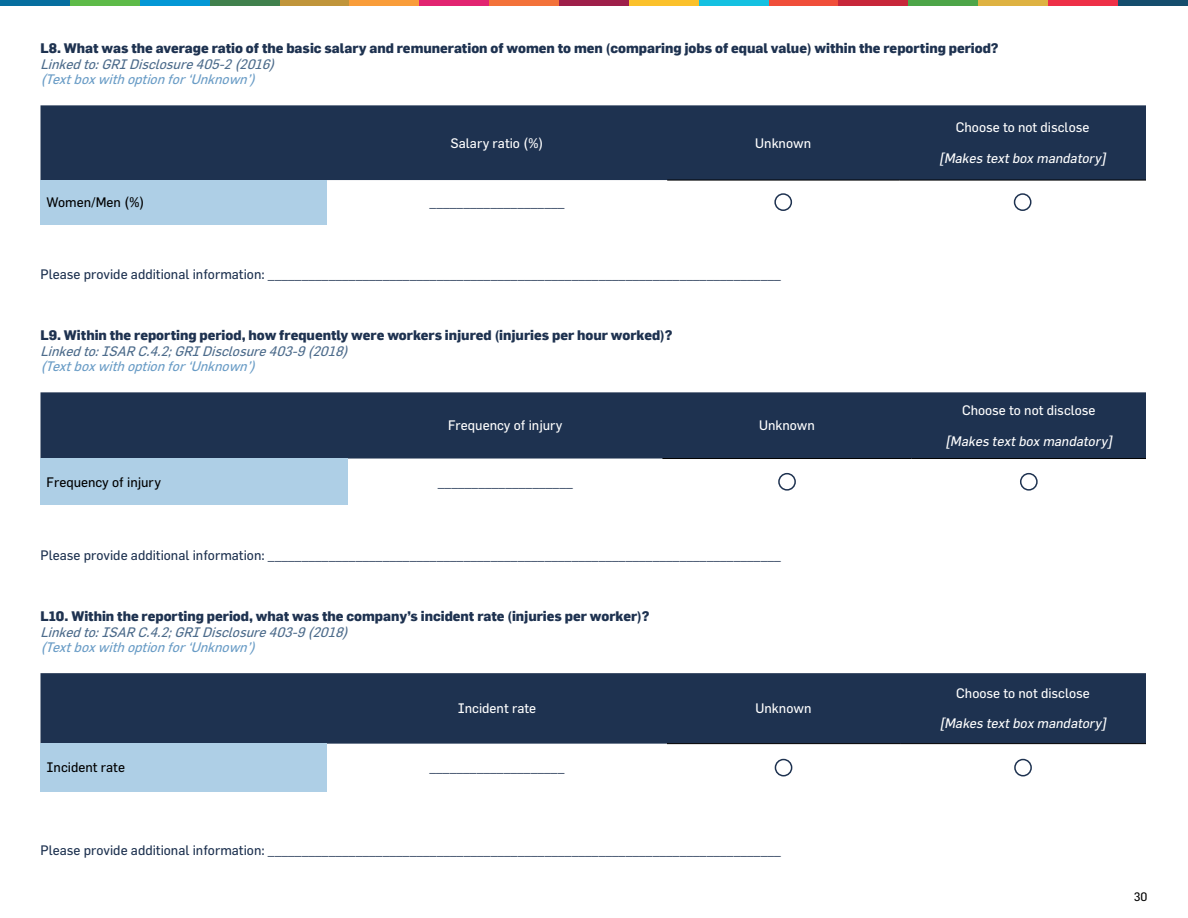
<style>
.page{position:relative;width:1188px;height:918px;background:#fff}
.page>*{position:absolute;margin:0;border:0;box-sizing:border-box;transform-origin:0 0}
.t1{font:13.5px "Flama";color:#1e3250}
.t2{font:800 13.5px "Flama";color:#1e3250}
.t3{font:13.5px "Flama";color:#fff}
.t4{font:italic 13.5px "Flama";color:#4c6b8b}
.t5{font:italic 13.5px "Flama";color:#699cc6}
.t6{font:italic 13.5px "Flama";color:#fff}
.t7{font:13.5px "Flama";color:#000}
.t8{font:12px "Flama";color:#000}
</style>
<div class="page">
<div style="left:1118px;top:0;width:70px;height:6px;background:#154d6d"></div>
<div style="left:1048px;top:0;width:70px;height:6px;background:#ee3047"></div>
<div style="left:978px;top:0;width:70px;height:6px;background:#deb242"></div>
<div style="left:908px;top:0;width:70px;height:6px;background:#4da548"></div>
<div style="left:838px;top:0;width:70px;height:6px;background:#c7273a"></div>
<div style="left:769px;top:0;width:69px;height:6px;background:#f04e3a"></div>
<div style="left:699px;top:0;width:70px;height:6px;background:#15c1e1"></div>
<div style="left:629px;top:0;width:70px;height:6px;background:#fbc12b"></div>
<div style="left:559px;top:0;width:70px;height:6px;background:#9e1f4a"></div>
<div style="left:489px;top:0;width:70px;height:6px;background:#f3723a"></div>
<div style="left:419px;top:0;width:70px;height:6px;background:#e22471"></div>
<div style="left:349px;top:0;width:70px;height:6px;background:#f99d3a"></div>
<div style="left:279px;top:0;width:70px;height:6px;background:#c0953b"></div>
<div style="left:210px;top:0;width:69px;height:6px;background:#41814d"></div>
<div style="left:140px;top:0;width:70px;height:6px;background:#0497d5"></div>
<div style="left:70px;top:0;width:70px;height:6px;background:#5ebb49"></div>
<div style="left:0;top:0;width:70px;height:6px;background:#066e9f"></div>
<div style="left:40px;top:105px;width:1106px;height:75px;background:#1e3250"></div>
<div style="left:40px;top:180px;width:287px;height:44px;background:#aecfe6"></div>
<hr style="left:667px;top:180px;width:232px;height:1px;background:#000">
<hr style="left:899px;top:180px;width:247px;height:1px;background:#000">
<div style="left:774px;top:193px;width:18px;height:18px;border:2px solid #1e3250;border-radius:50%"></div>
<div style="left:1014px;top:193px;width:18px;height:18px;border:2px solid #1e3250;border-radius:50%"></div>
<div style="left:40px;top:392px;width:1106px;height:67px;background:#1e3250"></div>
<div style="left:40px;top:459px;width:308px;height:46px;background:#aecfe6"></div>
<hr style="left:662px;top:458px;width:250px;height:1px;background:#000">
<hr style="left:912px;top:458px;width:234px;height:1px;background:#000">
<div style="left:778px;top:473px;width:18px;height:18px;border:2px solid #1e3250;border-radius:50%"></div>
<div style="left:1020px;top:473px;width:18px;height:18px;border:2px solid #1e3250;border-radius:50%"></div>
<div style="left:40px;top:673px;width:1106px;height:71px;background:#1e3250"></div>
<div style="left:40px;top:744px;width:287px;height:48px;background:#aecfe6"></div>
<hr style="left:667px;top:743px;width:233px;height:1px;background:#000">
<hr style="left:900px;top:743px;width:246px;height:1px;background:#000">
<div style="left:775px;top:759px;width:17px;height:17px;border:2px solid #1e3250;border-radius:50%"></div>
<div style="left:1014px;top:759px;width:18px;height:17px;border:2px solid #1e3250;border-radius:50%"></div>
<p class="t2" style="left:40px;top:39px;width:960px">L8. What was the average ratio of the basic salary and remuneration of women to men (comparing jobs of equal value) within the reporting period?</p>
<p class="t4" style="left:40px;top:56px;width:240px">Linkedto:GRIDisclosure405-2(2016)</p>
<p class="t5" style="left:40px;top:71px;width:220px">(Textboxwithoptionfor‘Unknown’)</p>
<p class="t3" style="left:451px;top:135px;width:94px">Salary ratio (%)</p>
<p class="t3" style="left:755px;top:135px;width:57px">Unknown</p>
<p class="t7" style="left:47px;top:194px;width:99px">Women/Men (%)</p>
<p class="t1" style="left:430px;top:194px;width:136px">____________________</p>
<p class="t1" style="left:41px;top:266px;width:742px">Please provide additional information: ____________________________________________________________________________</p>
<p class="t2" style="left:41px;top:326px;width:633px">L9. Within the reporting period, how frequently were workers injured (injuries per hour worked)?</p>
<p class="t4" style="left:41px;top:343px;width:313px">Linkedto:ISAR C.4.2;GRIDisclosure403-9(2018)</p>
<p class="t5" style="left:41px;top:358px;width:220px">(Textboxwithoptionfor‘Unknown’)</p>
<p class="t3" style="left:448px;top:417px;width:116px">Frequency of injury</p>
<p class="t3" style="left:759px;top:417px;width:57px">Unknown</p>
<p class="t7" style="left:47px;top:474px;width:116px">Frequency of injury</p>
<p class="t1" style="left:438px;top:474px;width:136px">____________________</p>
<p class="t1" style="left:41px;top:547px;width:742px">Please provide additional information: ____________________________________________________________________________</p>
<p class="t2" style="left:41px;top:606px;width:610px">L10. Within the reporting period, what was the company’s incident rate (injuries per worker)?</p>
<p class="t4" style="left:41px;top:624px;width:313px">Linkedto:ISAR C.4.2;GRIDisclosure403-9(2018)</p>
<p class="t5" style="left:41px;top:639px;width:220px">(Textboxwithoptionfor‘Unknown’)</p>
<p class="t7" style="left:47px;top:759px;width:80px">Incident rate</p>
<p class="t3" style="left:458px;top:700px;width:80px">Incident rate</p>
<p class="t3" style="left:756px;top:700px;width:57px">Unknown</p>
<p class="t1" style="left:429px;top:759px;width:136px">____________________</p>
<p class="t3" style="left:956px;top:119px;width:135px">Choose to not disclose</p>
<p class="t6" style="left:939px;top:150px;width:172px">[Makes textbox mandatory]</p>
<p class="t3" style="left:962px;top:402px;width:135px">Choose to not disclose</p>
<p class="t6" style="left:945px;top:432px;width:172px">[Makes textbox mandatory]</p>
<p class="t3" style="left:956px;top:685px;width:135px">Choose to not disclose</p>
<p class="t6" style="left:939px;top:715px;width:172px">[Makes textbox mandatory]</p>
<p class="t1" style="left:41px;top:842px;width:742px">Please provide additional information: ____________________________________________________________________________</p>
<p class="t8" style="left:1134px;top:889px;width:15px">30</p>
</div>
